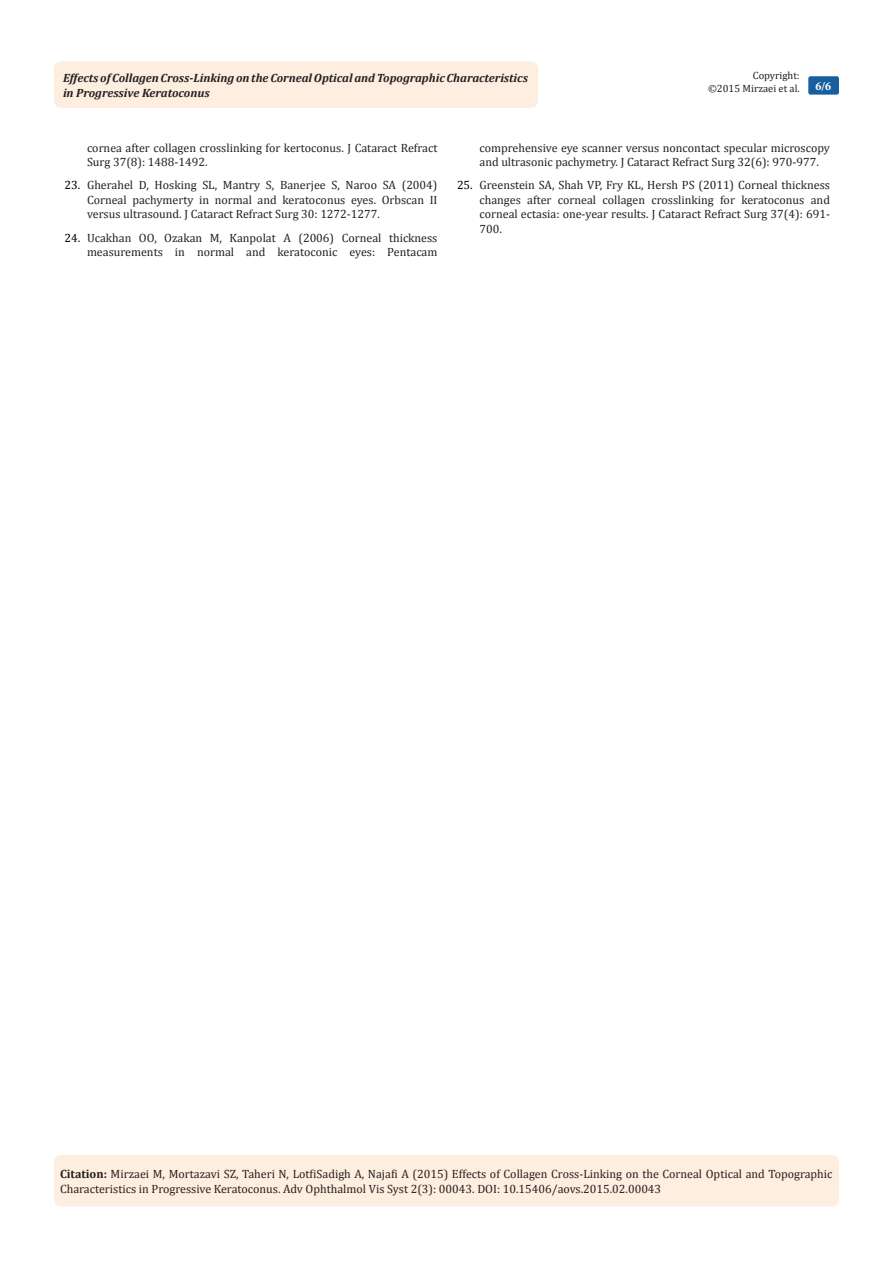
<style>
.page{position:relative;width:893px;height:1263px;background:#fff}
.page>*{position:absolute;margin:0;border:0;box-sizing:border-box;transform-origin:0 0}
.Citation{font:12px/14.4px "Cambria";color:#231f20}
.t1{font:italic 700 12px/14.4px "Cambria";color:#231f20}
.t2{font:700 12px "Minion Pro";color:#fff}
.t3{font:10.5px "Cambria";color:#231f20}
.s1{color:#000}
.s2{font-weight:700}
</style>
<div class="page">
<div style="left:54px;top:61px;width:484px;height:47px;background:#feeee0;border-radius:8px"></div>
<div style="left:808px;top:76px;width:31px;height:19px;background:#18609d;border-radius:2px"></div>
<div style="left:54px;top:1155px;width:785px;height:51px;background:#feeee0;border-radius:7px"></div>
<p class="t1" style="left:63px;top:70px;width:466px">Effects of Collagen Cross-Linking on the Corneal Optical and Topographic Characteristics in Progressive Keratoconus</p>
<p class="t3" style="left:753px;top:69px;width:48px">Copyright:</p>
<p class="t3" style="left:708px;top:82px;width:93px">©2015 Mirzaei et al.</p>
<p class="t2" style="left:815px;top:78px;width:17px">6/6</p>
<p class="Citation" style="left:87px;top:140px;width:352px">cornea after collagen crosslinking for kertoconus. J Cataract Refract<br>Surg 37(8): 1488-1492.</p>
<p class="Citation" style="left:87px;top:178px;width:352px;text-align:justify;text-indent:-22px"><span class="s1">23.</span> Gherahel D, Hosking SL, Mantry S, Banerjee S, Naroo SA (2004)<br>Corneal pachymerty in normal and keratoconus eyes. Orbscan II versus ultrasound. J Cataract Refract Surg 30: 1272-1277.</p>
<p class="Citation" style="left:64px;top:230px;width:374px;text-align:right"><span class="s1">24.</span> Ucakhan OO, Ozakan M, Kanpolat A (2006) Corneal thickness measurements in normal and keratoconic eyes: Pentacam</p>
<p class="Citation" style="left:479px;top:140px;width:352px">comprehensive eye scanner versus noncontact specular microscopy and ultrasonic pachymetry. J Cataract Refract Surg 32(6): 970-977.</p>
<p class="Citation" style="left:479px;top:178px;width:352px;text-align:justify;text-indent:-22px"><span class="s1">25.</span> Greenstein SA, Shah VP, Fry KL, Hersh PS (2011) Corneal thickness changes after corneal collagen crosslinking for keratoconus and corneal ectasia: one-year results. J Cataract Refract Surg 37(4): 691- 700.</p>
<p class="Citation" style="left:60px;top:1167px;width:774px"><span class="s2">Citation:</span> Mirzaei M, Mortazavi SZ, Taheri N, LotfiSadigh A, Najafi A (2015) Effects of Collagen Cross-Linking on the Corneal Optical and Topographic<br>Characteristics in Progressive Keratoconus. Adv Ophthalmol Vis Syst 2(3): 00043. DOI: 10.15406/aovs.2015.02.00043</p>
</div>
